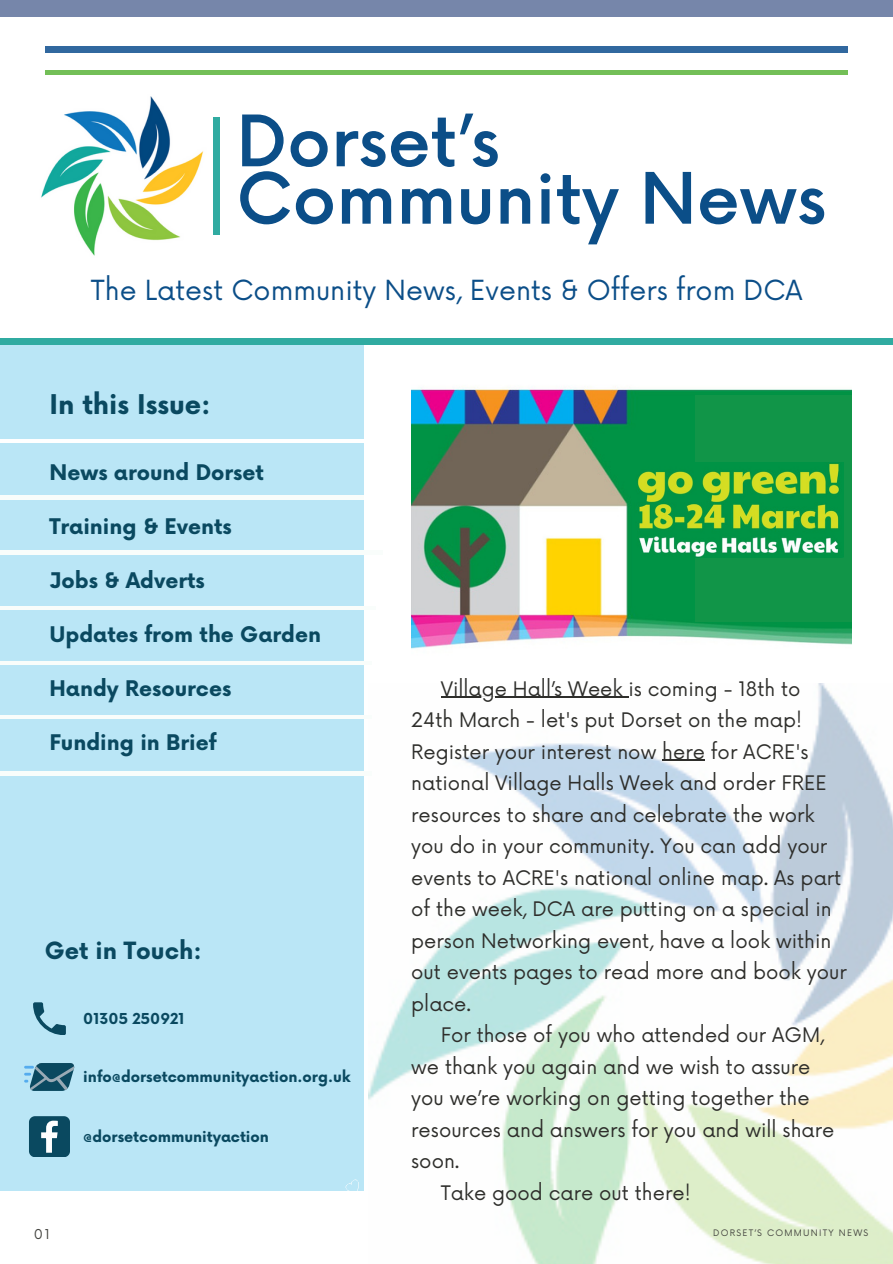
<style>
.page{position:relative;width:893px;height:1264px;background:#fff}
.page>*{position:absolute;margin:0;border:0;box-sizing:border-box;transform-origin:0 0}
.t1{font:500 69px/57.3px "Now";color:#0b4e88}
.t2{font:27px "Now";color:#0b4e88}
.t3{font:700 26.4px "Now";color:#0a4960}
.t4{font:700 23.1px "Now";color:#0a4960}
.t5{font:700 21px "Now";color:#0a4960}
.t6{font:19.5px "Now";color:#2e2e2b}
.t7{font:700 14.7px "Now";color:#0a4960}
.t8{font:13.2px "Now";color:#444440}
.t9{font:8.7px "Now";letter-spacing:.14em;color:#444440}
</style>
<div class="page">
<img style="left:411px;top:387px;width:440px;height:262px">
<div style="left:0;top:338px;width:363px;height:852px;background:#bae6f6"></div>
<hr style="left:0;top:495px;width:363px;height:4px;background:#f9fdfb">
<hr style="left:0;top:551px;width:382px;height:3px;background:#f9fdfb">
<hr style="left:0;top:439px;width:368px;height:3px;background:#fff">
<img style="left:41px;top:70px;width:173px;height:186px">
<hr style="left:45px;top:71px;width:802px;height:3px;background:#73bf57">
<div style="left:45px;top:47px;width:802px;height:5px;background:#31689f"></div>
<div style="left:0;top:338px;width:892px;height:6px;background:#30aba1"></div>
<img style="left:368px;top:684px;width:524px;height:579px">
<hr style="left:0;top:606px;width:376px;height:3px;background:#f9fdfb">
<hr style="left:0;top:661px;width:371px;height:3px;background:#f9fdfb">
<svg style="left:33px;top:1002px;width:33px;height:32px"></svg>
<svg style="left:24px;top:1063px;width:51px;height:27px"></svg>
<svg style="left:29px;top:1116px;width:40px;height:40px;background:#35697c"></svg>
<div style="left:0;top:0;width:892px;height:17px;background:#7686aa"></div>
<div style="left:214px;top:118px;width:5px;height:117px;background:#30aba1"></div>
<svg style="left:344px;top:1179px;width:19px;height:12px"></svg>
<hr style="left:0;top:715px;width:371px;height:3px;background:#f9fdfb">
<hr style="left:0;top:771px;width:371px;height:4px;background:#f9fdfb">
<div style="left:694px;top:395px;width:157px;height:226px;background:#119548"></div>
<img style="left:635px;top:462px;width:208px;height:96px">
<hr style="left:440px;top:696px;width:188px;height:1px;background:#2e2e2b">
<hr style="left:662px;top:759px;width:43px;height:1px;background:#2e2e2b">
<h3 class="t1" style="left:236px;top:117px;width:591px">Dorset’s<br>Community News</h3>
<p class="t2" style="left:91px;top:275px;width:713px">The Latest Community News, Events &amp; Offers from DCA</p>
<h4 class="t3" style="left:49px;top:390px;width:163px">In this Issue:</h4>
<p class="t5" style="left:49px;top:461px;width:216px">News around Dorset</p>
<p class="t5" style="left:49px;top:515px;width:184px">Training &amp; Events</p>
<p class="t5" style="left:49px;top:569px;width:157px">Jobs &amp; Adverts</p>
<p class="t5" style="left:49px;top:623px;width:273px">Updates from the Garden</p>
<h1 class="t5" style="left:49px;top:677px;width:183px">Handy Resources</h1>
<p class="t5" style="left:49px;top:731px;width:169px">Funding in Brief</p>
<h2 class="t4" style="left:45px;top:938px;width:158px">Get in Touch:</h2>
<h4 class="t7" style="left:83px;top:1010px;width:103px">01305 250921</h4>
<h4 class="t7" style="left:83px;top:1068px;width:269px">info@dorsetcommunityaction.org.uk</h4>
<h4 class="t7" style="left:83px;top:1128px;width:187px">@dorsetcommunityaction</h4>
<p class="t6" style="left:440px;top:677px;width:361px">Village Hall’s Week is coming - 18th to</p>
<p class="t6" style="left:411px;top:709px;width:392px">24th March - let's put Dorset on the map!</p>
<p class="t6" style="left:411px;top:740px;width:399px">Register your interest now here for ACRE's</p>
<p class="t6" style="left:411px;top:772px;width:417px">national Village Halls Week and order FREE</p>
<p class="t6" style="left:411px;top:803px;width:405px">resources to share and celebrate the work</p>
<p class="t6" style="left:411px;top:835px;width:417px">you do in your community. You can add your</p>
<p class="t6" style="left:411px;top:866px;width:431px">events to ACRE's national online map. As part</p>
<p class="t6" style="left:411px;top:898px;width:422px">of the week, DCA are putting on a special in</p>
<p class="t6" style="left:411px;top:929px;width:422px">person Networking event, have a look within</p>
<p class="t6" style="left:411px;top:961px;width:437px">out events pages to read more and book your</p>
<p class="t6" style="left:411px;top:992px;width:61px">place.</p>
<p class="t6" style="left:440px;top:1024px;width:385px">For those of you who attended our AGM,</p>
<p class="t6" style="left:411px;top:1055px;width:401px">we thank you again and we wish to assure</p>
<p class="t6" style="left:411px;top:1087px;width:400px">you we’re working on getting together the</p>
<p class="t6" style="left:411px;top:1118px;width:424px">resources and answers for you and will share</p>
<p class="t6" style="left:411px;top:1150px;width:50px">soon.</p>
<p class="t6" style="left:440px;top:1181px;width:251px">Take good care out there!</p>
<h4 class="t8" style="left:34px;top:1226px;width:18px">01</h4>
<h4 class="t9" style="left:713px;top:1228px;width:157px">DORSET’S COMMUNITY NEWS</h4>
</div>
